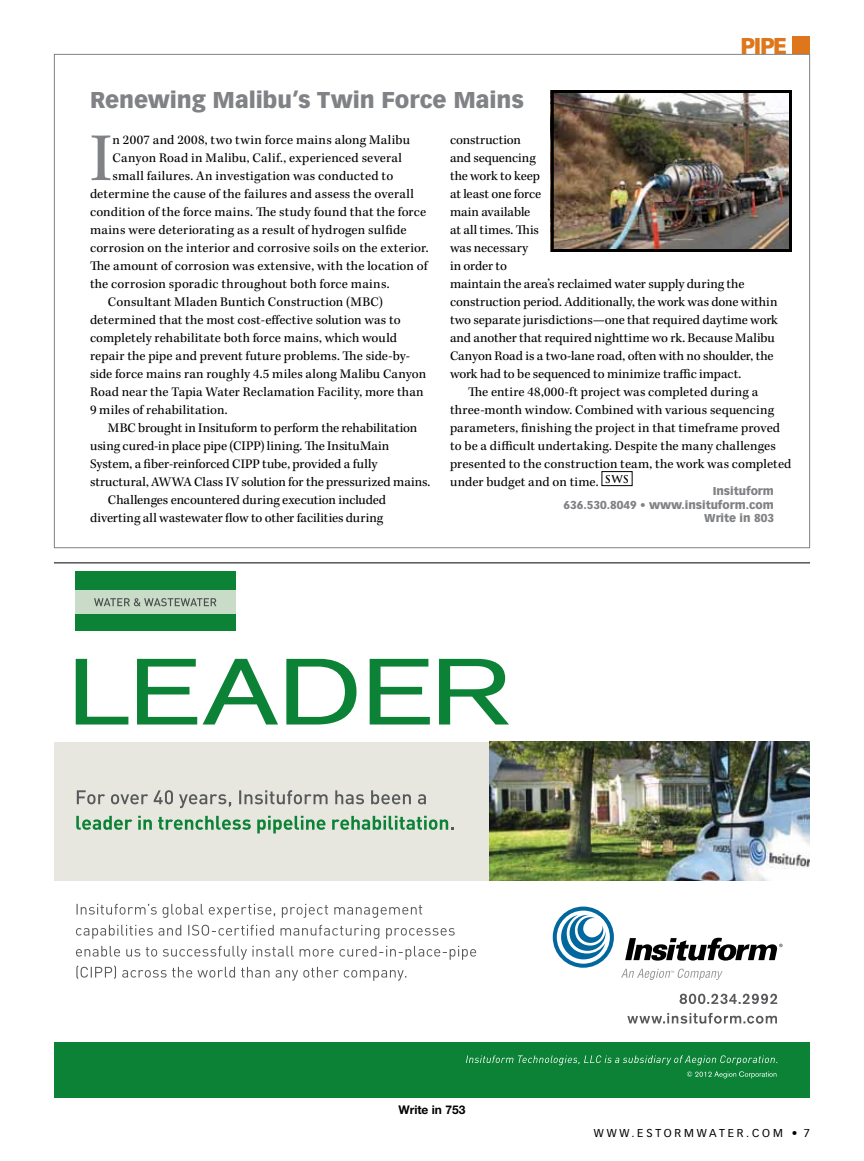
<style>
.page{position:relative;width:864px;height:1161px;background:#fff}
.page>*{position:absolute;margin:0;border:0;box-sizing:border-box;transform-origin:0 0}
.t1{font:70.35px "Kepler Std";color:#808285}
.t2{font:900 22.5px "Vectora LT Std";letter-spacing:-.005em;color:#808285}
.t3{font:900 22.5px "Vectora LT Std";color:#de761c}
.t4{font:13.5px/18px "Kepler Std";letter-spacing:.01em;color:#000}
.t5{font:700 12px "Helvetica Neue LT Std";color:#000}
.t6{font:900 11.25px/13.5px "Vectora LT Std";color:#808285;text-align:right}
.t7{font:11.25px "Vectora LT Std";letter-spacing:.25em;color:#000}
</style>
<div class="page">
<svg style="left:76px;top:659px;width:433px;height:66px"></svg>
<div style="left:54px;top:742px;width:756px;height:138px;background:#e7e7e0"></div>
<div style="left:54px;top:1042px;width:756px;height:56px;background:#0b8235"></div>
<svg style="left:76px;top:946px;width:400px;height:35px"></svg>
<svg style="left:76px;top:925px;width:379px;height:14px"></svg>
<svg style="left:77px;top:904px;width:345px;height:14px"></svg>
<svg style="left:76px;top:816px;width:377px;height:17px"></svg>
<svg style="left:77px;top:790px;width:349px;height:18px"></svg>
<img style="left:489px;top:742px;width:321px;height:138px">
<svg style="left:466px;top:1055px;width:311px;height:10px"></svg>
<svg style="left:627px;top:1013px;width:150px;height:11px"></svg>
<svg style="left:680px;top:994px;width:97px;height:10px"></svg>
<svg style="left:687px;top:1071px;width:90px;height:7px"></svg>
<svg style="left:625px;top:938px;width:158px;height:23px"></svg>
<div style="left:553px;top:907px;width:61px;height:61px;border:4px solid #00689e;border-radius:50%"></div>
<svg style="left:561px;top:915px;width:45px;height:44px"></svg>
<svg style="left:621px;top:969px;width:102px;height:11px"></svg>
<div style="left:75px;top:572px;width:160px;height:59px;background:#0b8235"></div>
<div style="left:75px;top:590px;width:160px;height:24px;background:#c9dcc7"></div>
<svg style="left:94px;top:598px;width:122px;height:8px"></svg>
<hr style="left:54px;top:562px;width:756px;height:1px;background:#000">
<div style="left:792px;top:36px;width:18px;height:18px;background:#de761c"></div>
<div style="left:602px;top:471px;width:31px;height:15px;border:1px solid #000"></div>
<img style="left:555px;top:94px;width:233px;height:154px">
<div style="left:551px;top:90px;width:241px;height:162px;border:3px solid #000"></div>
<h2 class="t3" style="left:740px;top:32px;width:49px">pipe</h2>
<h2 class="t2" style="left:90px;top:86px;width:435px">Renewing Malibu’s Twin Force Mains</h2>
<h1 class="t1" style="left:90px;top:118px;width:24px">I</h1>
<p class="t4" style="left:113px;top:131px;width:299px">n 2007 and 2008, two twin force mains along Malibu</p>
<p class="t4" style="left:450px;top:131px;width:329px">construction<br>and sequencing<br>the work to keep<br>at least one force<br>main available<br>at all times. This<br>was necessary<br>in order to<br>maintain the area’s reclaimed water supply during the construction period. Additionally, the work was done within two separate jurisdictions—one that required daytime work and another that required nighttime wo rk. Because Malibu Canyon Road is a two-lane road, often with no shoulder, the work had to be sequenced to minimize traffic impact.</p>
<p class="t4" style="left:450px;top:383px;width:343px;text-indent:18px">The entire 48,000-ft project was completed during a three-month window. Combined with various sequencing parameters, finishing the project in that timeframe proved to be a difficult undertaking. Despite the many challenges presented to the construction team, the work was completed under budget and on time. <sup>SWS</sup></p>
<p class="t6" style="left:564px;top:484px;width:212px">Insituform<br>636.530.8049 • www.insituform.com<br>Write in 803</p>
<p class="t4" style="left:113px;top:149px;width:291px">Canyon Road in Malibu, Calif., experienced several</p>
<p class="t4" style="left:113px;top:167px;width:282px">small failures. An investigation was conducted to</p>
<p class="t4" style="left:90px;top:185px;width:325px">determine the cause of the failures and assess the overall</p>
<p class="t4" style="left:90px;top:203px;width:338px">condition of the force mains. The study found that the force</p>
<p class="t4" style="left:90px;top:221px;width:318px">mains were deteriorating as a result of hydrogen sulfide</p>
<p class="t4" style="left:90px;top:239px;width:340px">corrosion on the interior and corrosive soils on the exterior.</p>
<p class="t4" style="left:90px;top:257px;width:339px">The amount of corrosion was extensive, with the location of</p>
<p class="t4" style="left:90px;top:275px;width:301px">the corrosion sporadic throughout both force mains.</p>
<p class="t4" style="left:108px;top:293px;width:276px">Consultant Mladen Buntich Construction (MBC)</p>
<p class="t4" style="left:90px;top:311px;width:312px">determined that the most cost-effective solution was to</p>
<p class="t4" style="left:90px;top:329px;width:309px">completely rehabilitate both force mains, which would</p>
<p class="t4" style="left:90px;top:347px;width:322px">repair the pipe and prevent future problems. The side-by-</p>
<p class="t4" style="left:90px;top:365px;width:338px">side force mains ran roughly 4.5 miles along Malibu Canyon</p>
<p class="t4" style="left:90px;top:383px;width:335px">Road near the Tapia Water Reclamation Facility, more than</p>
<p class="t4" style="left:90px;top:401px;width:139px">9 miles of rehabilitation.</p>
<p class="t4" style="left:108px;top:419px;width:311px">MBC brought in Insituform to perform the rehabilitation</p>
<p class="t4" style="left:90px;top:437px;width:301px">using cured-in place pipe (CIPP) lining. The InsituMain</p>
<p class="t4" style="left:90px;top:455px;width:289px">System, a fiber-reinforced CIPP tube, provided a fully</p>
<p class="t4" style="left:90px;top:473px;width:342px">structural, AWWA Class IV solution for the pressurized mains.</p>
<p class="t4" style="left:108px;top:491px;width:280px">Challenges encountered during execution included</p>
<p class="t4" style="left:90px;top:509px;width:295px">diverting all wastewater flow to other facilities during</p>
<p class="t5" style="left:399px;top:1103px;width:68px">Write in 753</p>
<p class="t7" style="left:594px;top:1126px;width:218px">WWW.ESTORMWATER.COM • 7</p>
</div>
